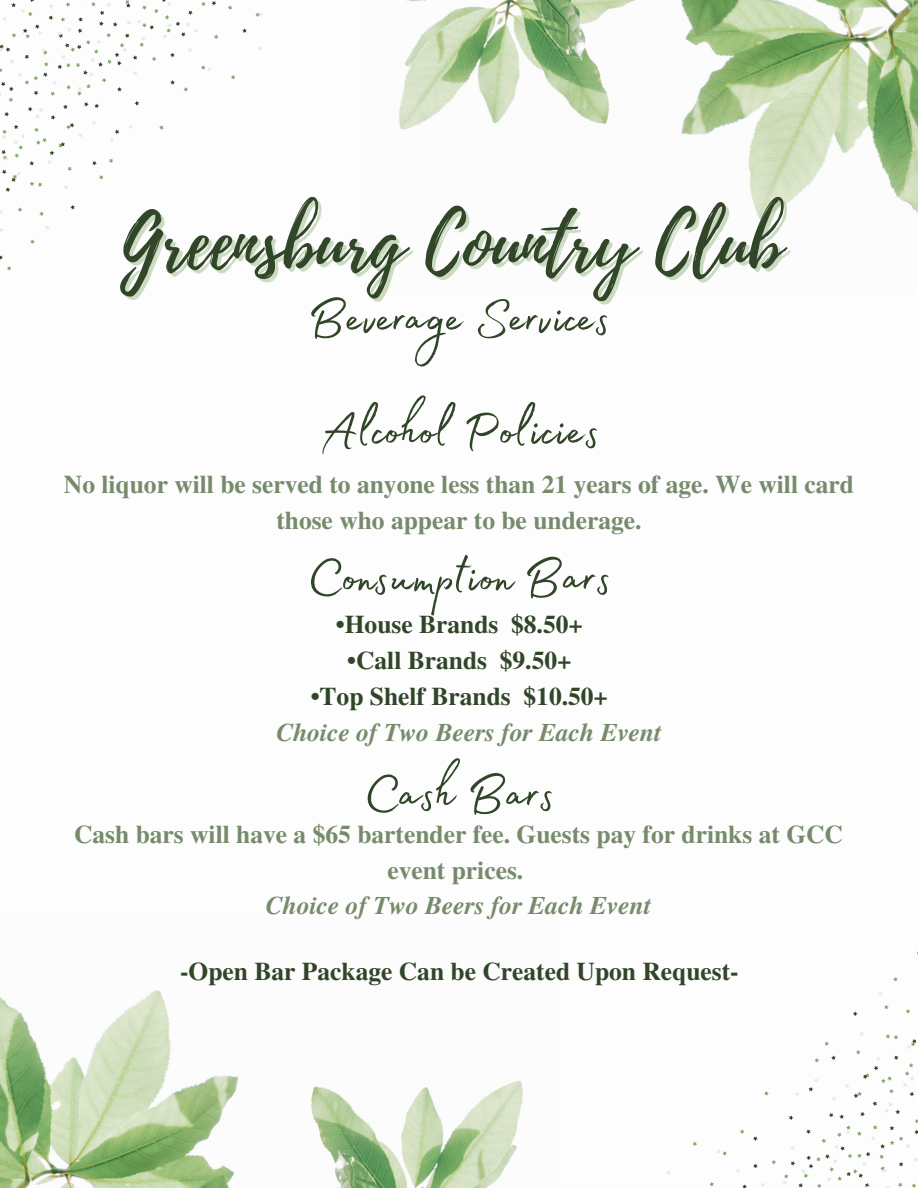
<style>
.page{position:relative;width:918px;height:1188px;background:#fff}
.page>*{position:absolute;margin:0;border:0;box-sizing:border-box;transform-origin:0 0}
.t1{font:75px "Playlist Script";color:#314528}
.t2{font:63.15px "Madelyn Fill";color:#314528}
.t3{font:700 25.5px/36px "Te X Gyre Termes";color:#778b6c;text-align:center}
.t4{font:700 25.5px "Te X Gyre Termes";color:#314528}
.t5{font:italic 700 25.5px "Te X Gyre Termes";color:#778b6c}
</style>
<div class="page">
<img style="left:399px;top:0;width:519px;height:220px">
<img style="left:0;top:990px;width:523px;height:198px">
<svg style="left:666px;top:977px;width:252px;height:211px"></svg>
<svg style="left:0;top:0;width:263px;height:244px"></svg>
<h1 class="t1" style="left:120px;top:189px;width:663px">Greensburg Country Club</h1>
<h2 class="t2" style="left:307px;top:269px;width:304px">Beverage Services</h2>
<h2 class="t2" style="left:319px;top:382px;width:282px">Alcohol Policies</h2>
<p class="t3" style="left:64px;top:465px;width:792px">No liquor will be served to anyone less than 21 years of age. We will card those who appear to be underage.</p>
<h2 class="t2" style="left:308px;top:529px;width:305px">Consumption Bars</h2>
<p class="t4" style="left:336px;top:604px;width:249px">•House Brands $8.50+</p>
<p class="t4" style="left:347px;top:640px;width:226px">•Call Brands $9.50+</p>
<p class="t4" style="left:311px;top:676px;width:299px">•Top Shelf Brands $10.50+</p>
<p class="t5" style="left:276px;top:713px;width:387px">Choice of Two Beers for Each Event</p>
<h2 class="t2" style="left:365px;top:745px;width:191px">Cash Bars</h2>
<p class="t3" style="left:74px;top:815px;width:770px">Cash bars will have a $65 bartender fee. Guests pay for drinks at GCC event prices.</p>
<p class="t5" style="left:266px;top:886px;width:387px">Choice of Two Beers for Each Event</p>
<p class="t4" style="left:180px;top:952px;width:560px">-Open Bar Package Can be Created Upon Request-</p>
</div>
